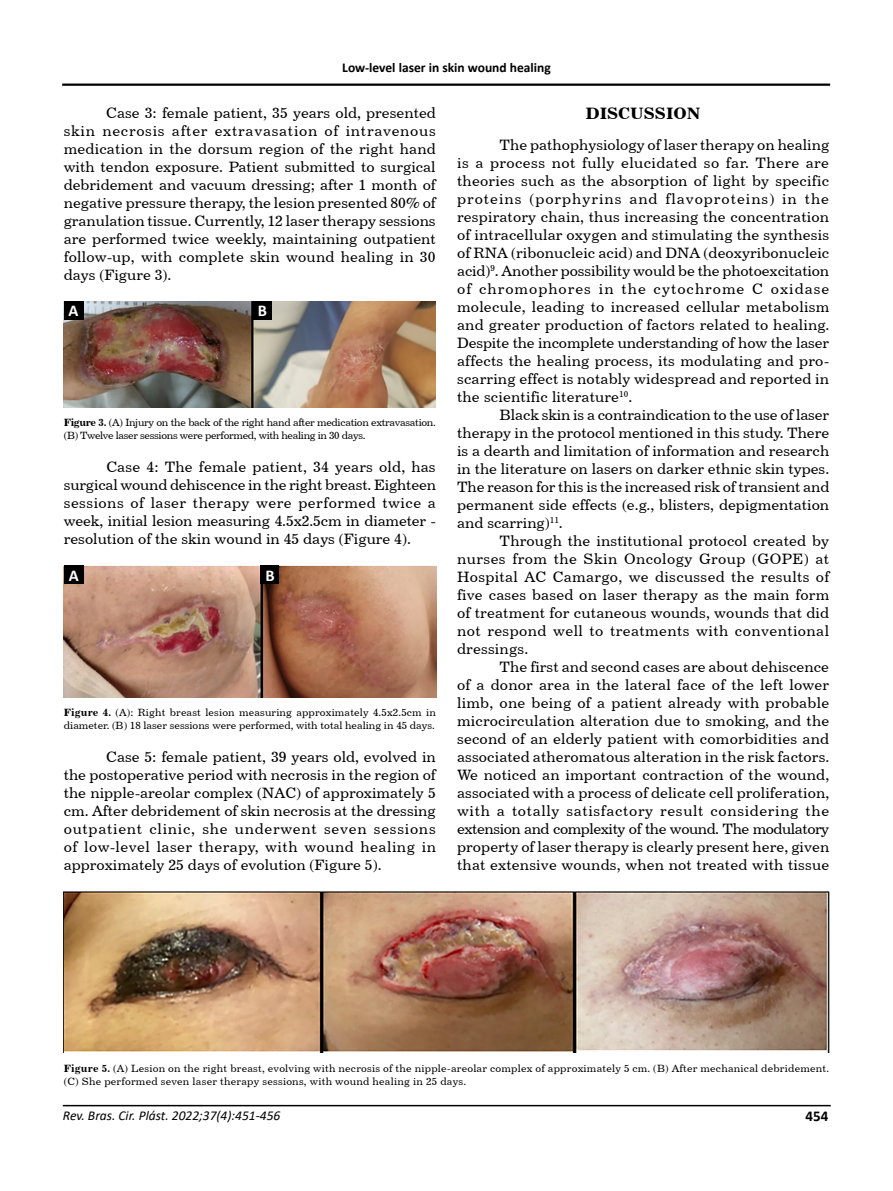
<style>
.page{position:relative;width:893px;height:1191px;background:#fff}
.page>*{position:absolute;margin:0;border:0;box-sizing:border-box;transform-origin:0 0}
.t1{font:16.5px "Century 731 BT Bold A";color:#000}
.t2{font:700 16.5px "Calibri";color:#fff}
.t3{font:15px/18px "Century 731 BT Roman A";letter-spacing:.01em;color:#000;text-align:justify}
.t4{font:700 15px "Calibri";color:#000}
.t5{font:italic 13.5px "Calibri";color:#000}
.t6{font:700 13.5px "Calibri";color:#000}
.t7{font:10.5px/13.2px "Century 731 BT Roman A";letter-spacing:.015em;color:#000}
.t8{font:10.5px/13.2px "Century 731 BT Roman A";letter-spacing:-.03em;color:#000}
.s1{font-family:"Century 731 BT Bold A"}
</style>
<div class="page">
<hr style="left:63px;top:1104px;width:768px;height:2px;background:#000">
<hr style="left:62px;top:84px;width:768px;height:2px;background:#000">
<img style="left:64px;top:301px;width:372px;height:107px">
<div style="left:64px;top:301px;width:20px;height:18px;background:#000"></div>
<div style="left:253px;top:301px;width:19px;height:18px;background:#000"></div>
<img style="left:64px;top:566px;width:372px;height:131px">
<div style="left:64px;top:566px;width:20px;height:18px;background:#000"></div>
<div style="left:261px;top:565px;width:18px;height:19px;background:#000"></div>
<img style="left:64px;top:891px;width:765px;height:162px">
<p class="t6" style="left:342px;top:58px;width:210px">Low-level laser in skin wound healing</p>
<p class="t3" style="left:64px;top:103px;width:374px;text-indent:43px">Case 3: female patient, 35 years old, presented skin necrosis after extravasation of intravenous medication in the dorsum region of the right hand with tendon exposure. Patient submitted to surgical debridement and vacuum dressing; after 1 month of negative pressure therapy, the lesion presented 80% of granulation tissue. Currently, 12 laser therapy sessions are performed twice weekly, maintaining outpatient follow-up, with complete skin wound healing in 30 days (Figure 3).</p>
<p class="t1" style="left:586px;top:103px;width:116px">DISCUSSION</p>
<p class="t3" style="left:457px;top:135px;width:374px;text-indent:43px">The pathophysiology of laser therapy on healing is a process not fully elucidated so far. There are theories such as the absorption of light by specific proteins (porphyrins and flavoproteins) in the respiratory chain, thus increasing the concentration of intracellular oxygen and stimulating the synthesis of RNA (ribonucleic acid) and DNA (deoxyribonucleic acid)<sup>9</sup>. Another possibility would be the photoexcitation of chromophores in the cytochrome C oxidase molecule, leading to increased cellular metabolism and greater production of factors related to healing.<br>Despite the incomplete understanding of how the laser affects the healing process, its modulating and pro&shy;scarring effect is notably widespread and reported in the scientific literature<sup>10</sup>.</p>
<p class="t3" style="left:457px;top:405px;width:374px;text-indent:43px">Black skin is a contraindication to the use of laser therapy in the protocol mentioned in this study. There is a dearth and limitation of information and research in the literature on lasers on darker ethnic skin types.<br>The reason for this is the increased risk of transient and permanent side effects (e.g., blisters, depigmentation and scarring)<sup>11</sup>.</p>
<p class="t3" style="left:457px;top:531px;width:374px;text-indent:43px">Through the institutional protocol created by nurses from the Skin Oncology Group (GOPE) at Hospital AC Camargo, we discussed the results of five cases based on laser therapy as the main form of treatment for cutaneous wounds, wounds that did not respond well to treatments with conventional dressings.</p>
<p class="t3" style="left:457px;top:657px;width:374px;text-indent:43px">The first and second cases are about dehiscence of a donor area in the lateral face of the left lower limb, one being of a patient already with probable microcirculation alteration due to smoking, and the second of an elderly patient with comorbidities and associated atheromatous alteration in the risk factors.<br>We noticed an important contraction of the wound, associated with a process of delicate cell proliferation, with a totally satisfactory result considering the extension and complexity of the wound. The modulatory property of laser therapy is clearly present here, given that extensive wounds, when not treated with tissue</p>
<p class="t2" style="left:69px;top:299px;width:11px">A</p>
<p class="t2" style="left:258px;top:299px;width:11px">B</p>
<p class="t8" style="left:64px;top:416px;width:374px"><span class="s1">Figure 3.</span> (A) Injury on the back of the right hand after medication extravasation. (B) Twelve laser sessions were performed, with healing in 30 days.</p>
<p class="t3" style="left:64px;top:458px;width:374px;text-indent:43px">Case 4: The female patient, 34 years old, has surgical wound dehiscence in the right breast. Eighteen sessions of laser therapy were performed twice a week, initial lesion measuring 4.5x2.5cm in diameter - resolution of the skin wound in 45 days (Figure 4).</p>
<p class="t2" style="left:69px;top:564px;width:11px">A</p>
<p class="t2" style="left:266px;top:563px;width:11px">B</p>
<p class="t7" style="left:64px;top:705px;width:374px"><span class="s1">Figure 4.</span> (A): Right breast lesion measuring approximately 4.5x2.5cm in diameter. (B) 18 laser sessions were performed, with total healing in 45 days.</p>
<p class="t3" style="left:64px;top:747px;width:374px;text-indent:43px">Case 5: female patient, 39 years old, evolved in the postoperative period with necrosis in the region of the nipple-areolar complex (NAC) of approximately 5 cm. After debridement of skin necrosis at the dressing outpatient clinic, she underwent seven sessions of low-level laser therapy, with wound healing in approximately 25 days of evolution (Figure 5).</p>
<p class="t7" style="left:64px;top:1061px;width:767px"><span class="s1">Figure 5.</span> (A) Lesion on the right breast, evolving with necrosis of the nipple-areolar complex of approximately 5 cm. (B) After mechanical debridement. (C) She performed seven laser therapy sessions, with wound healing in 25 days.</p>
<p class="t5" style="left:63px;top:1105px;width:219px">Rev. Bras. Cir. Plást. 2022;37(4):451-456</p>
<p class="t4" style="left:806px;top:1105px;width:24px">454</p>
</div>
